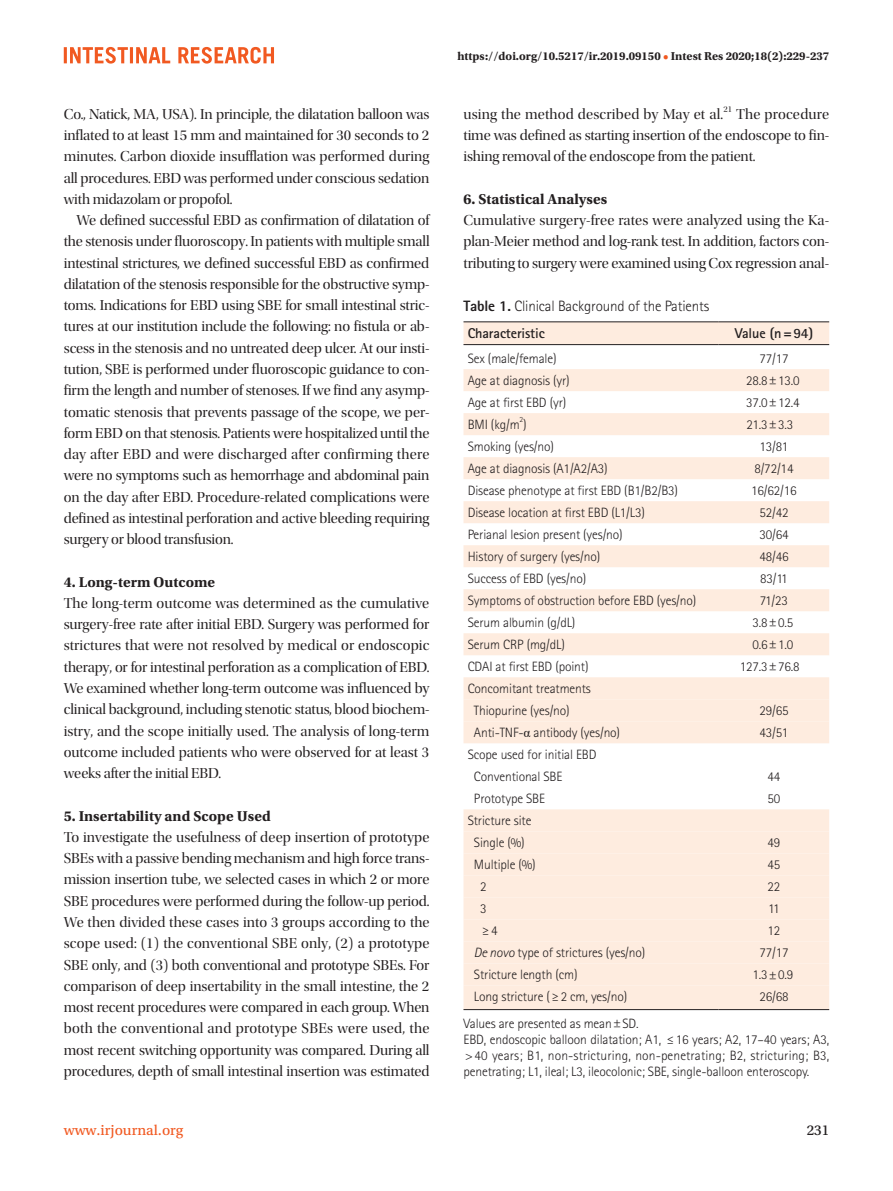
<style>
.page{position:relative;width:893px;height:1191px;background:#fff}
.page>*{position:absolute;margin:0;border:0;box-sizing:border-box;transform-origin:0 0}
.본문-들여쓰기_0{font:15px/21.3px "Utopia Std Disp";letter-spacing:-.01em;color:#231f20;text-align:justify}
.중제목{font:700 15px "Utopia Std";color:#231f20}
.표그림제목{font:300 15px "Rotis Sans Serif Std";letter-spacing:-.01em;color:#231f20}
.본문-들여쓰기_0-2{font:15px "Utopia Std Disp";letter-spacing:.01em;color:#231f20}
.t1{font:15px "Utopia Std Capt";color:#f15921}
.t2{font:15px "Utopia Std Capt";color:#231f20}
.표항목{font:700 14.25px "Rotis Sans Serif Std";letter-spacing:-.01em;color:#231f20}
.표본문{font:300 13.5px/16.2px "Rotis Sans Serif Std";letter-spacing:-.01em;color:#231f20;text-align:justify}
.하시라{font:700 12px "Utopia Std";color:#231f20}
.본문-들여쓰기_0-3{font:8.7px "Utopia Std Disp";color:#231f20}
.표본문-2{font:300 7.8px "Rotis Sans Serif Std";color:#231f20}
.s1{color:#f15921}
.s2{font-weight:800}
.s3{font-family:"Times New Roman";font-weight:400}
.s4{font-style:italic}
</style>
<div class="page">
<svg style="left:64px;top:47px;width:210px;height:17px"></svg>
<svg style="left:463px;top:322px;width:366px;height:333px;fill:#feecdf"></svg>
<div style="left:463px;top:677px;width:366px;height:332px;background:#feecdf"></div>
<svg style="left:463px;top:699px;width:366px;height:286px;fill:#feecdf"></svg>
<hr style="left:463px;top:321px;width:256px;height:1px;background:#231f20">
<hr style="left:719px;top:321px;width:110px;height:1px;background:#231f20">
<hr style="left:463px;top:344px;width:256px;height:1px;background:#231f20">
<hr style="left:719px;top:344px;width:110px;height:1px;background:#231f20">
<hr style="left:463px;top:1009px;width:256px;height:1px;background:#231f20">
<hr style="left:719px;top:1009px;width:110px;height:1px;background:#231f20">
<p class="본문-들여쓰기_0" style="left:64px;top:104px;width:367px">Co., Natick, MA, USA). In principle, the dilatation balloon was inflated to at least 15 mm and maintained for 30 seconds to 2 minutes. Carbon dioxide insufflation was performed during all procedures. EBD was performed under conscious sedation with midazolam or propofol.</p>
<p class="본문-들여쓰기_0" style="left:64px;top:210px;width:367px;text-indent:13px">We defined successful EBD as confirmation of dilatation of the stenosis under fluoroscopy. In patients with multiple small intestinal strictures, we defined successful EBD as confirmed dilatation of the stenosis responsible for the obstructive symp&shy;toms. Indications for EBD using SBE for small intestinal stric&shy;tures at our institution include the following: no fistula or ab&shy;scess in the stenosis and no untreated deep ulcer. At our insti&shy;tution, SBE is performed under fluoroscopic guidance to con&shy;firm the length and number of stenoses. If we find any asymp&shy;tomatic stenosis that prevents passage of the scope, we per&shy;form EBD on that stenosis. Patients were hospitalized until the day after EBD and were discharged after confirming there were no symptoms such as hemorrhage and abdominal pain on the day after EBD. Procedure-related complications were defined as intestinal perforation and active bleeding requiring surgery or blood transfusion.</p>
<p class="중제목" style="left:64px;top:573px;width:153px">4. Long-term Outcome</p>
<p class="본문-들여쓰기_0" style="left:64px;top:593px;width:367px">The long-term outcome was determined as the cumulative surgery-free rate after initial EBD. Surgery was performed for strictures that were not resolved by medical or endoscopic therapy, or for intestinal perforation as a complication of EBD.<br>We examined whether long-term outcome was influenced by clinical background, including stenotic status, blood biochem&shy;istry, and the scope initially used. The analysis of long-term outcome included patients who were observed for at least 3 weeks after the initial EBD.</p>
<p class="중제목" style="left:64px;top:807px;width:209px">5. Insertability and Scope Used</p>
<p class="본문-들여쓰기_0" style="left:64px;top:826px;width:367px">To investigate the usefulness of deep insertion of prototype SBEs with a passive bending mechanism and high force trans&shy;mission insertion tube, we selected cases in which 2 or more SBE procedures were performed during the follow-up period.<br>We then divided these cases into 3 groups according to the scope used: (1) the conventional SBE only, (2) a prototype SBE only, and (3) both conventional and prototype SBEs. For comparison of deep insertability in the small intestine, the 2 most recent procedures were compared in each group. When both the conventional and prototype SBEs were used, the most recent switching opportunity was compared. During all procedures, depth of small intestinal insertion was estimated</p>
<p class="하시라" style="left:457px;top:49px;width:373px">https://doi.org/10.5217/ir.2019.09150 <span class="s1">•</span> Intest Res 2020;18(2):229-237</p>
<p class="본문-들여쓰기_0-2" style="left:463px;top:106px;width:261px">using the method described by May et al.</p>
<p class="본문-들여쓰기_0-3" style="left:723px;top:104px;width:10px">21</p>
<p class="본문-들여쓰기_0" style="left:463px;top:104px;width:367px;text-indent:273px">The procedure time was defined as starting insertion of the endoscope to fin&shy;ishing removal of the endoscope from the patient.</p>
<p class="중제목" style="left:463px;top:190px;width:145px">6. Statistical Analyses</p>
<p class="본문-들여쓰기_0" style="left:463px;top:210px;width:367px">Cumulative surgery-free rates were analyzed using the Ka&shy;plan-Meier method and log-rank test. In addition, factors con&shy;tributing to surgery were examined using Cox regression anal-</p>
<p class="표그림제목" style="left:463px;top:297px;width:247px"><span class="s2">Table 1.</span> Clinical Background of the Patients</p>
<p class="표항목" style="left:468px;top:324px;width:79px">Characteristic</p>
<p class="표항목" style="left:735px;top:324px;width:80px">Value (n=94)</p>
<p class="표본문" style="left:468px;top:350px;width:90px">Sex (male/female)</p>
<p class="표본문" style="left:759px;top:350px;width:31px">77/17</p>
<p class="표본문" style="left:468px;top:372px;width:104px">Age at diagnosis (yr)</p>
<p class="표본문" style="left:746px;top:372px;width:55px">28.8±13.0</p>
<p class="표본문" style="left:468px;top:394px;width:100px">Age at first EBD (yr)</p>
<p class="표본문" style="left:746px;top:394px;width:55px">37.0±12.4</p>
<p class="표본문" style="left:468px;top:416px;width:60px">BMI (kg/m )</p>
<p class="표본문-2" style="left:520px;top:415px;width:5px">2</p>
<p class="표본문" style="left:747px;top:416px;width:48px">21.3±3.3</p>
<p class="표본문" style="left:468px;top:438px;width:88px">Smoking (yes/no)</p>
<p class="표본문" style="left:760px;top:438px;width:30px">13/81</p>
<p class="표본문" style="left:468px;top:460px;width:141px">Age at diagnosis (A1/A2/A3)</p>
<p class="표본문" style="left:754px;top:460px;width:41px">8/72/14</p>
<p class="표본문" style="left:468px;top:482px;width:212px">Disease phenotype at first EBD (B1/B2/B3)</p>
<p class="표본문" style="left:751px;top:482px;width:47px">16/62/16</p>
<p class="표본문" style="left:468px;top:504px;width:179px">Disease location at first EBD (L1/L3)</p>
<p class="표본문" style="left:759px;top:504px;width:31px">52/42</p>
<p class="표본문" style="left:468px;top:526px;width:157px">Perianal lesion present (yes/no)</p>
<p class="표본문" style="left:759px;top:526px;width:31px">30/64</p>
<p class="표본문" style="left:468px;top:548px;width:134px">History of surgery (yes/no)</p>
<p class="표본문" style="left:759px;top:548px;width:31px">48/46</p>
<p class="표본문" style="left:468px;top:570px;width:120px">Success of EBD (yes/no)</p>
<p class="표본문" style="left:760px;top:570px;width:29px">83/11</p>
<p class="표본문" style="left:468px;top:592px;width:230px">Symptoms of obstruction before EBD (yes/no)</p>
<p class="표본문" style="left:760px;top:592px;width:30px">71/23</p>
<p class="표본문" style="left:468px;top:614px;width:109px">Serum albumin (g/dL)</p>
<p class="표본문" style="left:752px;top:614px;width:42px">3.8±0.5</p>
<p class="표본문" style="left:468px;top:636px;width:99px">Serum CRP (mg/dL)</p>
<p class="표본문" style="left:752px;top:636px;width:42px">0.6±1.0</p>
<p class="표본문" style="left:468px;top:658px;width:122px">CDAI at first EBD (point)</p>
<p class="표본문" style="left:740px;top:658px;width:62px">127.3±76.8</p>
<p class="표본문" style="left:468px;top:680px;width:125px">Concomitant treatments</p>
<p class="표본문" style="left:474px;top:702px;width:97px">Thiopurine (yes/no)</p>
<p class="표본문" style="left:759px;top:702px;width:31px">29/65</p>
<p class="표본문" style="left:474px;top:724px;width:148px">Anti-TNF-<span class="s3">α</span> antibody (yes/no)</p>
<p class="표본문" style="left:760px;top:724px;width:30px">43/51</p>
<p class="표본문" style="left:468px;top:746px;width:130px">Scope used for initial EBD</p>
<p class="표본문" style="left:474px;top:768px;width:90px">Conventional SBE</p>
<p class="표본문" style="left:767px;top:768px;width:14px">44</p>
<p class="표본문" style="left:474px;top:790px;width:73px">Prototype SBE</p>
<p class="표본문" style="left:767px;top:790px;width:14px">50</p>
<p class="표본문" style="left:468px;top:812px;width:65px">Stricture site</p>
<p class="표본문" style="left:474px;top:834px;width:52px">Single (%)</p>
<p class="표본문" style="left:767px;top:834px;width:14px">49</p>
<p class="표본문" style="left:474px;top:856px;width:63px">Multiple (%)</p>
<p class="표본문" style="left:767px;top:856px;width:14px">45</p>
<p class="표본문" style="left:480px;top:878px;width:8px">2</p>
<p class="표본문" style="left:767px;top:878px;width:14px">22</p>
<p class="표본문" style="left:480px;top:900px;width:8px">3</p>
<p class="표본문" style="left:768px;top:900px;width:13px">11</p>
<p class="표본문" style="left:482px;top:922px;width:17px">≥4</p>
<p class="표본문" style="left:767px;top:922px;width:14px">12</p>
<p class="표본문" style="left:474px;top:944px;width:173px"><span class="s4">De novo</span> type of strictures (yes/no)</p>
<p class="표본문" style="left:759px;top:944px;width:31px">77/17</p>
<p class="표본문" style="left:474px;top:966px;width:105px">Stricture length (cm)</p>
<p class="표본문" style="left:752px;top:966px;width:42px">1.3±0.9</p>
<p class="표본문" style="left:474px;top:988px;width:155px">Long stricture (≥2 cm, yes/no)</p>
<p class="표본문" style="left:759px;top:988px;width:31px">26/68</p>
<p class="표본문" style="left:463px;top:1015px;width:177px">Values are presented as mean±SD.</p>
<p class="표본문" style="left:463px;top:1031px;width:367px">EBD, endoscopic balloon dilatation; A1, ≤16 years; A2, 17–40 years; A3, &gt;40 years; B1, non-stricturing, non-penetrating; B2, stricturing; B3, penetrating; L1, ileal; L3, ileocolonic; SBE, single-balloon enteroscopy.</p>
<p class="t1" style="left:64px;top:1122px;width:121px">www.irjournal.org</p>
<p class="t2" style="left:807px;top:1122px;width:24px">231</p>
</div>
